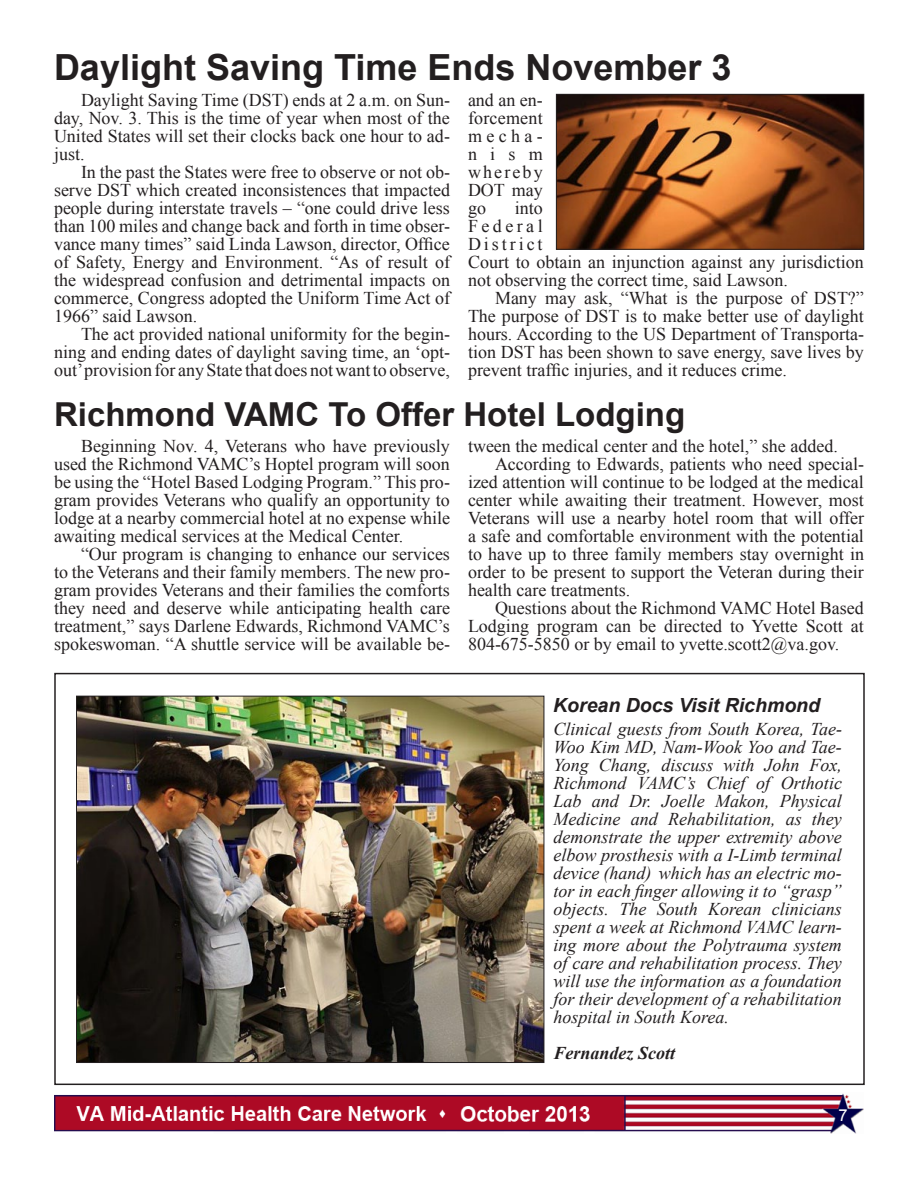
<style>
.page{position:relative;width:918px;height:1188px;background:#fff}
.page>*{position:absolute;margin:0;border:0;box-sizing:border-box;transform-origin:0 0}
.t1{font:700 36px "Arial";color:#231f20}
.t2{font:700 33px "Arial";color:#231f20}
.t3{font:italic 700 19.5px "Arial";color:#231f20}
.t4{font:18px/18px "Times New Roman";color:#231f20;text-align:justify}
.t5{font:italic 18px/18px "Times New Roman";color:#231f20;text-align:justify}
.t6{font:italic 700 18px "Times New Roman";color:#231f20}
.t7{font:16.5px "Arial";color:#fff}
</style>
<div class="page">
<img style="left:54px;top:1093px;width:810px;height:41px">
<div style="left:54px;top:673px;width:811px;height:412px;border:2px solid #231f20"></div>
<img style="left:78px;top:698px;width:464px;height:363px">
<img style="left:558px;top:96px;width:304px;height:151px">
<div style="left:556px;top:94px;width:308px;height:155px;border:1px solid #231f20"></div>
<p class="t1" style="left:54px;top:44px;width:679px">Daylight Saving Time Ends November 3</p>
<p class="t4" style="left:54px;top:91px;width:397px;text-indent:27px">Daylight Saving Time (DST) ends at 2 a.m. on Sun&shy;day, Nov. 3. This is the time of year when most of the United States will set their clocks back one hour to ad&shy;just.</p>
<p class="t4" style="left:54px;top:163px;width:398px;text-indent:27px">In the past the States were free to observe or not ob&shy;serve DST which created inconsistences that impacted people during interstate travels – “one could drive less than 100 miles and change back and forth in time obser&shy;vance many times” said Linda Lawson, director, Office of Safety, Energy and Environment. “As of result of the widespread confusion and detrimental impacts on commerce, Congress adopted the Uniform Time Act of 1966” said Lawson.</p>
<p class="t4" style="left:54px;top:325px;width:398px;text-indent:27px">The act provided national uniformity for the begin&shy;ning and ending dates of daylight saving time, an ‘opt&shy;out’ provision for any State that does not want to observe,</p>
<p class="t4" style="left:468px;top:91px;width:76px">and an en&shy;forcement mecha&shy;nism whereby DOT may go</p>
<p class="t4" style="left:468px;top:199px;width:397px;text-align:left;text-indent:47px">into<br>Federal<br>District<br>Court to obtain an injunction against any jurisdiction not observing the correct time, said Lawson.</p>
<p class="t4" style="left:468px;top:289px;width:398px;text-indent:27px">Many may ask, “What is the purpose of DST?” The purpose of DST is to make better use of daylight hours. According to the US Department of Transporta&shy;tion DST has been shown to save energy, save lives by prevent traffic injuries, and it reduces crime.</p>
<p class="t2" style="left:54px;top:392px;width:633px">Richmond VAMC To Offer Hotel Lodging</p>
<p class="t4" style="left:54px;top:436px;width:398px;text-indent:27px">Beginning Nov. 4, Veterans who have previously used the Richmond VAMC’s Hoptel program will soon be using the “Hotel Based Lodging Program.” This pro&shy;gram provides Veterans who qualify an opportunity to lodge at a nearby commercial hotel at no expense while awaiting medical services at the Medical Center.</p>
<p class="t4" style="left:54px;top:544px;width:398px;text-indent:27px">“Our program is changing to enhance our services to the Veterans and their family members. The new pro&shy;gram provides Veterans and their families the comforts they need and deserve while anticipating health care treatment,” says Darlene Edwards, Richmond VAMC’s spokeswoman. “A shuttle service will be available be-</p>
<p class="t4" style="left:468px;top:436px;width:371px">tween the medical center and the hotel,” she added.</p>
<p class="t4" style="left:468px;top:454px;width:398px;text-indent:27px">According to Edwards, patients who need special&shy;ized attention will continue to be lodged at the medical center while awaiting their treatment. However, most Veterans will use a nearby hotel room that will offer a safe and comfortable environment with the potential to have up to three family members stay overnight in order to be present to support the Veteran during their health care treatments.</p>
<p class="t4" style="left:468px;top:598px;width:397px;text-indent:27px">Questions about the Richmond VAMC Hotel Based Lodging program can be directed to Yvette Scott at 804-675-5850 or by email to yvette.scott2@va.gov.</p>
<p class="t3" style="left:553px;top:692px;width:268px">Korean Docs Visit Richmond</p>
<p class="t5" style="left:554px;top:719px;width:290px">Clinical guests from South Korea, Tae-Woo Kim MD, Nam-Wook Yoo and Tae-Yong Chang, discuss with John Fox, Richmond VAMC’s Chief of Orthotic Lab and Dr. Joelle Makon, Physical Medicine and Rehabilitation, as they demonstrate the upper extremity above elbow prosthesis with a I-Limb terminal device (hand) which has an electric mo&shy;tor in each finger allowing it to “grasp” objects. The South Korean clinicians spent a week at Richmond VAMC learn&shy;ing more about the Polytrauma system of care and rehabilitation process. They will use the information as a foundation for their development of a rehabilitation hospital in South Korea.</p>
<p class="t6" style="left:554px;top:1040px;width:123px">Fernandez Scott</p>
<p class="t7" style="left:838px;top:1104px;width:11px">7</p>
</div>
